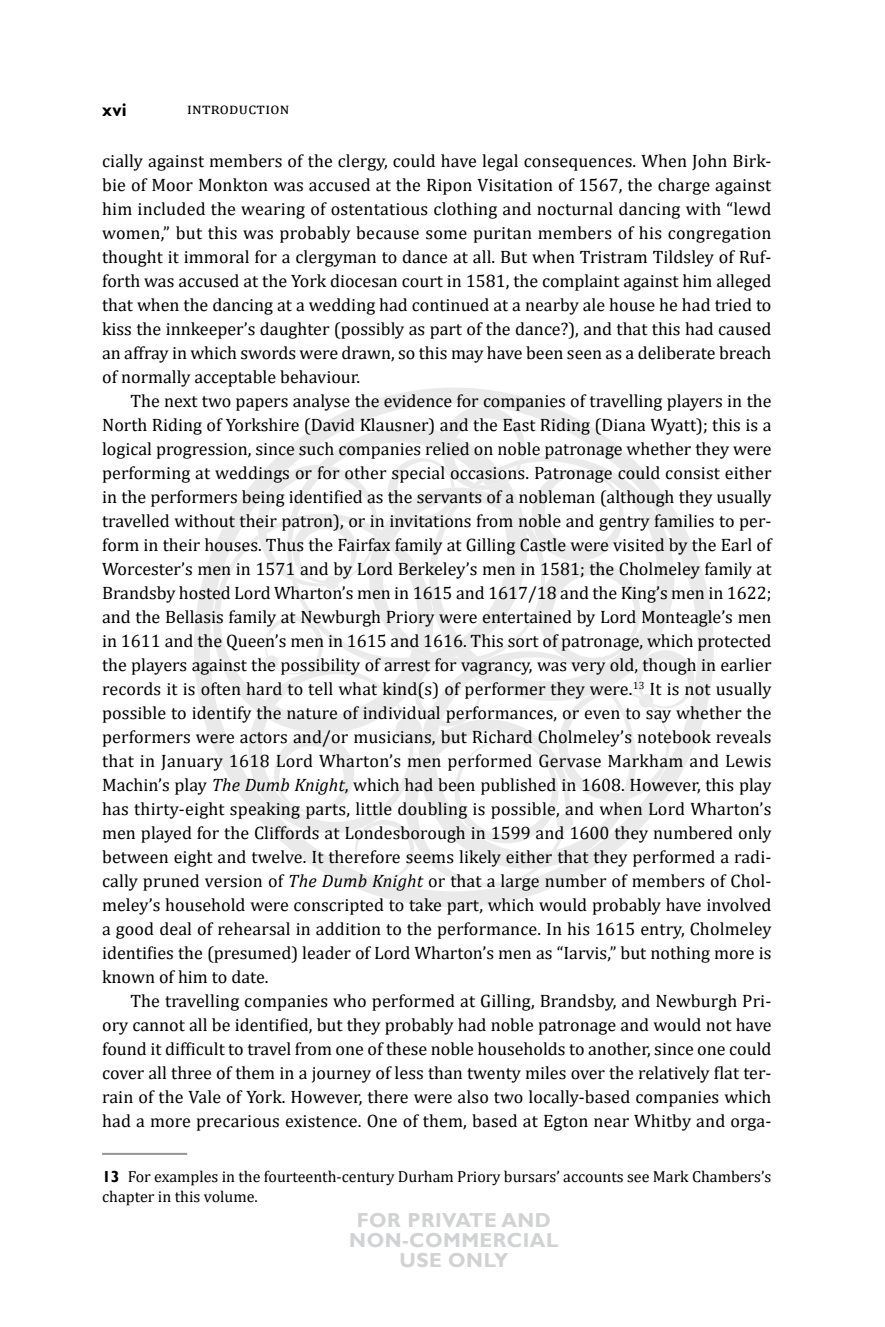
<style>
.page{position:relative;width:885px;height:1327px;background:#fff}
.page>*{position:absolute;margin:0;border:0;box-sizing:border-box;transform-origin:0 0}
.t1{font:700 20.2px/20px "Gill Sans";letter-spacing:.025em;color:#d1d2d3;text-align:center}
.NormalText{font:18px/24px "Cambria";color:#000;text-align:justify}
.t2{font:700 18px "Gill Sans";color:#000}
.FNs_INDD{font:16px/20px "Cambria";color:#000}
.s1{font-style:italic}
.s2{font-family:"Gill Sans";font-weight:700}
</style>
<div class="page">
<svg style="left:194px;top:388px;width:519px;height:519px"></svg>
<svg style="left:209px;top:514px;width:33px;height:219px"></svg>
<svg style="left:242px;top:406px;width:455px;height:481px"></svg>
<hr style="left:102px;top:1153px;width:85px;height:2px;background:#939598">
<p class="t2" style="left:102px;top:99px;width:26px">xvi</p>
<p class="FNs_INDD" style="left:187px;top:99px;width:104px">Introduction</p>
<p class="NormalText" style="left:102px;top:149px;width:671px">cially against members of the clergy, could have legal consequences. When John Birk&shy;bie of Moor Monkton was accused at the Ripon Visitation of 1567, the charge against him included the wearing of ostentatious clothing and nocturnal dancing with “lewd women,” but this was probably because some puritan members of his congregation thought it immoral for a clergyman to dance at all. But when Tristram Tildsley of Ruf&shy;forth was accused at the York diocesan court in 1581, the complaint against him alleged that when the dancing at a wedding had continued at a nearby ale house he had tried to kiss the innkeeper’s daughter (possibly as part of the dance?), and that this had caused an affray in which swords were drawn, so this may have been seen as a deliberate breach of normally acceptable behaviour.</p>
<p class="NormalText" style="left:102px;top:389px;width:671px;text-indent:28px">The next two papers analyse the evidence for companies of travelling players in the North Riding of Yorkshire (David Klausner) and the East Riding (Diana Wyatt); this is a logical progression, since such companies relied on noble patronage whether they were performing at weddings or for other special occasions. Patronage could consist either in the performers being identified as the servants of a nobleman (although they usually travelled without their patron), or in invitations from noble and gentry families to per&shy;form in their houses. Thus the Fairfax family at Gilling Castle were visited by the Earl of Worcester’s men in 1571 and by Lord Berkeley’s men in 1581; the Cholmeley family at Brandsby hosted Lord Wharton’s men in 1615 and 1617/18 and the King’s men in 1622; and the Bellasis family at Newburgh Priory were entertained by Lord Monteagle’s men in 1611 and the Queen’s men in 1615 and 1616. This sort of patronage, which protected the players against the possibility of arrest for vagrancy, was very old, though in earlier records it is often hard to tell what kind(s) of performer they were.<sup>13</sup> It is not usually possible to identify the nature of individual performances, or even to say whether the performers were actors and/or musicians, but Richard Cholmeley’s notebook reveals that in January 1618 Lord Wharton’s men performed Gervase Markham and Lewis Machin’s play <span class="s1">The Dumb Knight</span>, which had been published in 1608. However, this play has thirty-eight speaking parts, little doubling is possible, and when Lord Wharton’s men played for the Cliffords at Londesborough in 1599 and 1600 they numbered only between eight and twelve. It therefore seems likely either that they performed a radi&shy;cally pruned version of <span class="s1">The Dumb Knight</span> or that a large number of members of Chol&shy;meley’s household were conscripted to take part, which would probably have involved a good deal of rehearsal in addition to the performance. In his 1615 entry, Cholmeley identifies the (presumed) leader of Lord Wharton’s men as “Iarvis,” but nothing more is known of him to date.</p>
<p class="NormalText" style="left:102px;top:988px;width:670px;text-indent:28px">The travelling companies who performed at Gilling, Brandsby, and Newburgh Pri&shy;ory cannot all be identified, but they probably had noble patronage and would not have found it difficult to travel from one of these noble households to another, since one could cover all three of them in a journey of less than twenty miles over the relatively flat ter&shy;rain of the Vale of York. However, there were also two locally-based companies which had a more precarious existence. One of them, based at Egton near Whitby and orga-</p>
<p class="FNs_INDD" style="left:102px;top:1166px;width:670px"><span class="s2">13</span> For examples in the fourteenth-century Durham Priory bursars’ accounts see Mark Chambers’s chapter in this volume.</p>
<p class="t1" style="left:349px;top:1211px;width:210px">FOR PRIVATE AND<br>NON-COMMERCIAL<br>USE ONLY</p>
</div>
